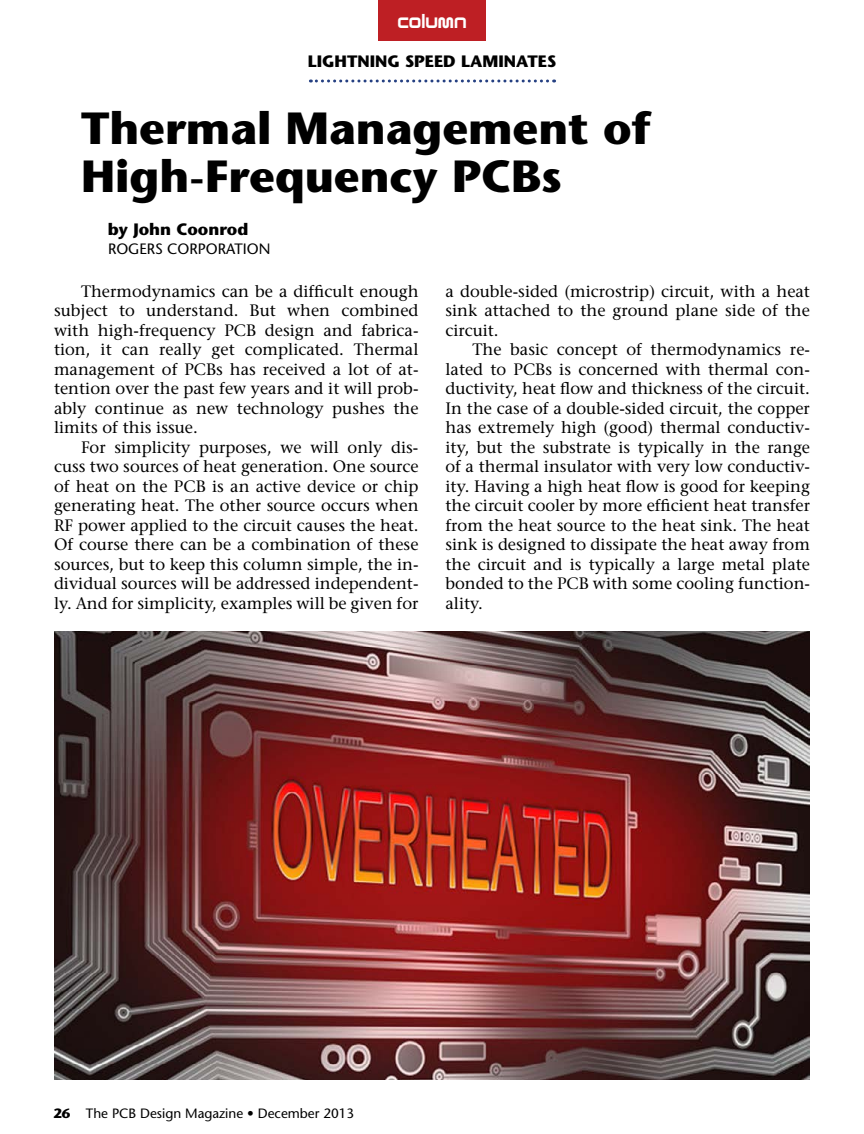
<style>
.page{position:relative;width:864px;height:1134px;background:#fff}
.page>*{position:absolute;margin:0;border:0;box-sizing:border-box;transform-origin:0 0}
.t1{font:700 45px/48px "Stone Sans";color:#000}
.t2{font:16.5px/19.5px "Stone Serif";color:#000;text-align:justify}
.t3{font:700 16.5px "Stone Sans";color:#000}
.t4{font:15px "Stone Sans";color:#000}
.t5{font:15px "Evolver";color:#fff}
.t6{font:13.5px "Stone Sans";color:#000}
.s1{font-weight:700}
</style>
<div class="page">
<svg style="left:310px;top:80px;width:245px;height:2px"></svg>
<div style="left:378px;top:0;width:108px;height:40px;background:#be1f24"></div>
<img style="left:54px;top:632px;width:756px;height:448px">
<p class="t5" style="left:397px;top:10px;width:71px">column</p>
<p class="t3" style="left:308px;top:51px;width:39px">lightnin</p>
<p class="t3" style="left:388px;top:51px;width:29px">g speed</p>
<p class="t3" style="left:461px;top:51px;width:12px">laminates</p>
<h1 class="t1" style="left:81px;top:103px;width:572px">Thermal Management of<br>High-Frequency PCBs</h1>
<p class="t3" style="left:108px;top:218px;width:142px">by John Coonrod</p>
<p class="t4" style="left:108px;top:240px;width:164px">Rogers Corporati on</p>
<p class="t2" style="left:54px;top:281px;width:366px;text-indent:27px">Thermodynamics can be a difficult enough subject to understand. But when combined with high-frequency PCB design and fabrica&shy;tion, it can really get complicated. Thermal management of PCBs has received a lot of at&shy;tention over the past few years and it will prob&shy;ably continue as new technology pushes the limits of this issue.</p>
<p class="t2" style="left:54px;top:437px;width:366px;text-indent:27px">For simplicity purposes, we will only dis&shy;cuss two sources of heat generation. One source of heat on the PCB is an active device or chip generating heat. The other source occurs when RF power applied to the circuit causes the heat.<br>Of course there can be a combination of these sources, but to keep this column simple, the in&shy;dividual sources will be addressed independent&shy;ly. And for simplicity, examples will be given for</p>
<p class="t2" style="left:446px;top:281px;width:366px">a double-sided (microstrip) circuit, with a heat sink attached to the ground plane side of the circuit.</p>
<p class="t2" style="left:446px;top:340px;width:366px;text-indent:27px">The basic concept of thermodynamics re&shy;lated to PCBs is concerned with thermal con&shy;ductivity, heat flow and thickness of the circuit.<br>In the case of a double-sided circuit, the copper has extremely high (good) thermal conductiv&shy;ity, but the substrate is typically in the range of a thermal insulator with very low conductiv&shy;ity. Having a high heat flow is good for keeping the circuit cooler by more efficient heat transfer from the heat source to the heat sink. The heat sink is designed to dissipate the heat away from the circuit and is typically a large metal plate bonded to the PCB with some cooling function&shy;ality.</p>
<p class="t6" style="left:53px;top:1105px;width:303px"><span class="s1">26</span> The PCB Design Magazine • December 2013</p>
</div>
